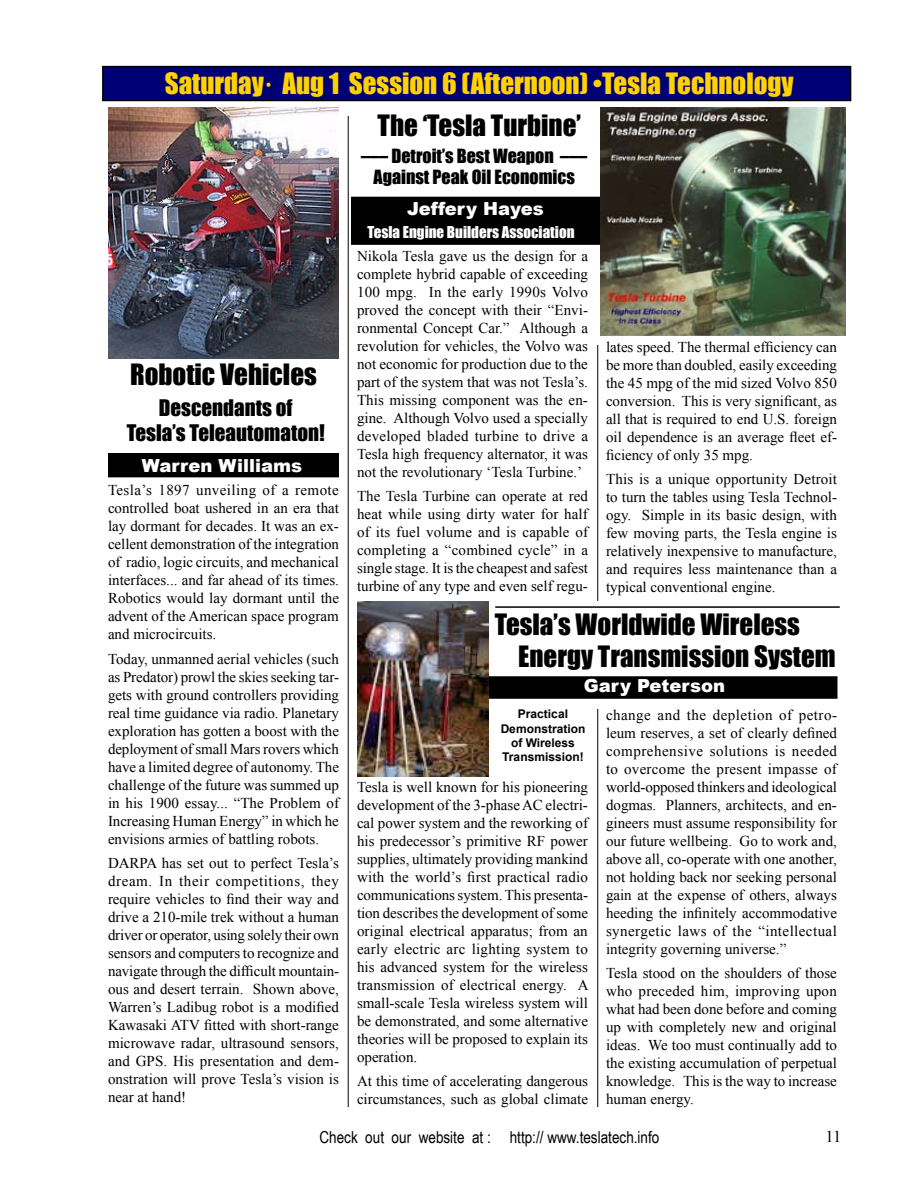
<style>
.page{position:relative;width:918px;height:1188px;background:#fff}
.page>*{position:absolute;margin:0;border:0;box-sizing:border-box;transform-origin:0 0}
.t1{font:27px/32.4px "Impact";color:#000}
.t2{font:27px "Impact";color:#ffd200}
.t3{font:21px/25.2px "Impact";color:#000;text-align:center}
.t4{font:18px/21.6px "Impact";color:#000;text-align:center}
.t5{font:900 18px "Arial";color:#fff}
.t6{font:16.5px "Arial Narrow";color:#000}
.t7{font:16.5px "Times New Roman";color:#000}
.t8{font:15px/18px "Times New Roman";color:#000;text-align:justify}
.t9{font:15px "Impact";color:#fff}
.t10{font:700 12px/14.4px "Arial";color:#000;text-align:center}
</style>
<div class="page">
<hr style="left:348px;top:81px;width:1px;height:1026px;background:#000">
<hr style="left:597px;top:81px;width:1px;height:1026px;background:#000">
<div style="left:588px;top:601px;width:18px;height:108px;background:#fff"></div>
<div style="left:339px;top:52px;width:18px;height:64px;background:#fff"></div>
<div style="left:586px;top:56px;width:19px;height:289px;background:#fff"></div>
<div style="left:103px;top:67px;width:748px;height:33px;background:#000076"></div>
<div style="left:102px;top:66px;width:749px;height:35px;border:2px solid #000"></div>
<div style="left:471px;top:677px;width:366px;height:21px;background:#000"></div>
<div style="left:470px;top:676px;width:367px;height:23px;border:2px solid #000"></div>
<div style="left:109px;top:454px;width:229px;height:23px;background:#000"></div>
<div style="left:108px;top:453px;width:231px;height:24px;border:2px solid #000"></div>
<img style="left:108px;top:107px;width:231px;height:251px">
<div style="left:352px;top:197px;width:247px;height:47px;background:#000"></div>
<div style="left:351px;top:197px;width:249px;height:48px;border:2px solid #000"></div>
<img style="left:600px;top:107px;width:246px;height:228px">
<img style="left:357px;top:601px;width:132px;height:176px">
<hr style="left:495px;top:606px;width:345px;height:2px;background:#000">
<h1 class="t2" style="left:165px;top:63px;width:631px">Saturday· Aug 1 Session 6 (Afternoon) •Tesla Technology</h1>
<h1 class="t1" style="left:378px;top:109px;width:205px">The ‘Tesla Turbine’</h1>
<h1 class="t1" style="left:130px;top:358px;width:188px">Robotic Vehicles</h1>
<h2 class="t3" style="left:127px;top:394px;width:200px">Descendants of<br>Tesla’s Teleautomaton!</h2>
<p class="t5" style="left:142px;top:452px;width:162px">Warren Williams</p>
<p class="t8" style="left:108px;top:481px;width:233px">Tesla’s 1897 unveiling of a remote controlled boat ushered in an era that lay dormant for decades. It was an ex&shy;cellent demonstration of the integration of radio, logic circuits, and mechanical interfaces... and far ahead of its times.<br>Robotics would lay dormant until the advent of the American space program and microcircuits.</p>
<p class="t8" style="left:108px;top:650px;width:233px">Today, unmanned aerial vehicles (such as Predator) prowl the skies seeking tar&shy;gets with ground controllers providing real time guidance via radio. Planetary exploration has gotten a boost with the deployment of small Mars rovers which have a limited degree of autonomy. The challenge of the future was summed up in his 1900 essay... “The Problem of Increasing Human Energy” in which he envisions armies of battling robots.</p>
<p class="t8" style="left:108px;top:854px;width:233px">DARPA has set out to perfect Tesla’s dream. In their competitions, they require vehicles to find their way and drive a 210-mile trek without a human driver or operator, using solely their own sensors and computers to recognize and navigate through the difficult mountain&shy;ous and desert terrain. Shown above, Warren’s Ladibug robot is a modified Kawasaki ATV fitted with short-range microwave radar, ultrasound sensors, and GPS. His presentation and dem&shy;onstration will prove Tesla’s vision is near at hand!</p>
<p class="t4" style="left:361px;top:144px;width:228px">––– Detroit’s Best Weapon –––<br>Against Peak Oil Economics</p>
<p class="t5" style="left:407px;top:196px;width:138px">Jeffery Hayes</p>
<p class="t9" style="left:367px;top:220px;width:209px">Tesla Engine Builders Association</p>
<p class="t8" style="left:357px;top:247px;width:233px">Nikola Tesla gave us the design for a complete hybrid capable of exceeding 100 mpg. In the early 1990s Volvo proved the concept with their “Envi&shy;ronmental Concept Car.” Although a revolution for vehicles, the Volvo was not economic for production due to the part of the system that was not Tesla’s.<br>This missing component was the en&shy;gine. Although Volvo used a specially developed bladed turbine to drive a Tesla high frequency alternator, it was not the revolutionary ‘Tesla Turbine.’</p>
<p class="t8" style="left:357px;top:487px;width:233px">The Tesla Turbine can operate at red heat while using dirty water for half of its fuel volume and is capable of completing a “combined cycle” in a single stage. It is the cheapest and safest turbine of any type and even self regu-</p>
<p class="t8" style="left:606px;top:337px;width:233px">lates speed. The thermal efficiency can be more than doubled, easily exceeding the 45 mpg of the mid sized Volvo 850 conversion. This is very significant, as all that is required to end U.S. foreign oil dependence is an average fleet ef&shy;ficiency of only 35 mpg.</p>
<p class="t8" style="left:606px;top:470px;width:233px">This is a unique opportunity Detroit to turn the tables using Tesla Technol&shy;ogy. Simple in its basic design, with few moving parts, the Tesla engine is relatively inexpensive to manufacture, and requires less maintenance than a typical conventional engine.</p>
<h1 class="t1" style="left:518px;top:607px;width:319px;text-indent:-23px">Tesla’s Worldwide Wireless<br>Energy Transmission System</h1>
<p class="t8" style="left:606px;top:706px;width:233px">change and the depletion of petro&shy;leum reserves, a set of clearly defined comprehensive solutions is needed to overcome the present impasse of world-opposed thinkers and ideological dogmas. Planners, architects, and en&shy;gineers must assume responsibility for our future wellbeing. Go to work and, above all, co-operate with one another, not holding back nor seeking personal gain at the expense of others, always heeding the infinitely accommodative synergetic laws of the “intellectual integrity governing universe.”</p>
<p class="t8" style="left:606px;top:964px;width:233px">Tesla stood on the shoulders of those who preceded him, improving upon what had been done before and coming up with completely new and original ideas. We too must continually add to the existing accumulation of perpetual knowledge. This is the way to increase human energy.</p>
<p class="t5" style="left:584px;top:672px;width:143px">Gary Peterson</p>
<p class="t10" style="left:501px;top:707px;width:86px">Practical<br>Demonstration of Wireless<br>Transmission!</p>
<p class="t8" style="left:357px;top:778px;width:233px">Tesla is well known for his pioneering development of the 3-phase AC electri&shy;cal power system and the reworking of his predecessor’s primitive RF power supplies, ultimately providing mankind with the world’s first practical radio communications system. This presenta&shy;tion describes the development of some original electrical apparatus; from an early electric arc lighting system to his advanced system for the wireless transmission of electrical energy. A small-scale Tesla wireless system will be demonstrated, and some alternative theories will be proposed to explain its operation.</p>
<p class="t8" style="left:357px;top:1072px;width:233px">At this time of accelerating dangerous circumstances, such as global climate</p>
<p class="t6" style="left:319px;top:1125px;width:341px">Check out our website at : http:// www.teslatech.info</p>
<p class="t7" style="left:826px;top:1125px;width:17px">11</p>
</div>
